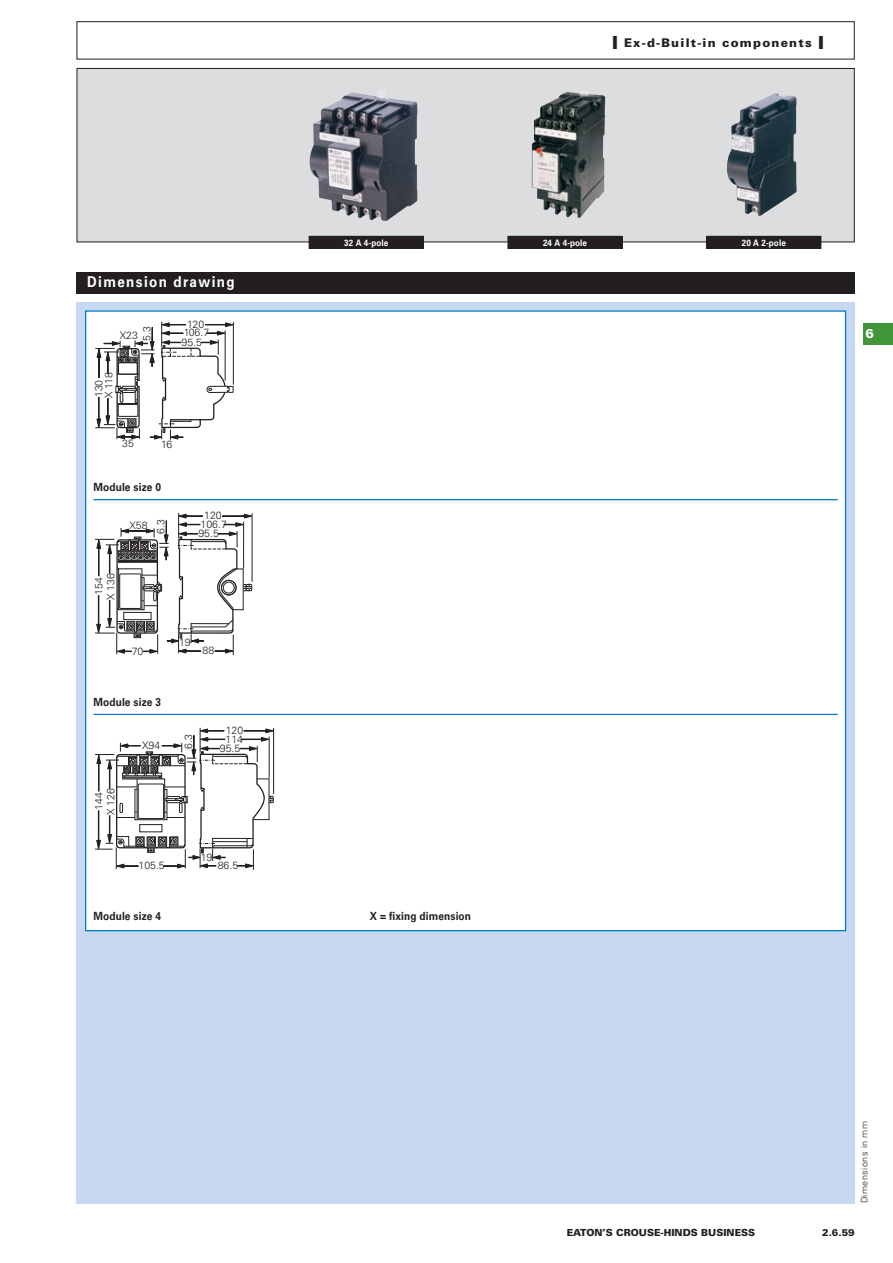
<style>
.page{position:relative;width:893px;height:1263px;background:#fff}
.page>*{position:absolute;margin:0;border:0;box-sizing:border-box;transform-origin:0 0}
.t1{font:700 15px "Univers LT Pro 65";letter-spacing:.1em;color:#fff;scale:.9 1}
.t2{font:900 12.75px "Univers LT Pro 75";color:#fff}
.t3{font:900 12px "Univers LT Pro 75";letter-spacing:.1em;color:#231f20}
.t4{font:700 11.25px "Univers LT Pro 65";letter-spacing:.01em;color:#231f20;scale:.9 1}
.t5{font:300 10.5px/9.3px "Univers LT Pro 45";color:#231f20}
.t6{font:900 9.75px "Univers LT Pro 75";color:#231f20}
.t7{font:700 9px "Univers LT Pro 65";letter-spacing:.01em;color:#fff;scale:.9 1}
.t8{font:300 9px "Univers LT Pro 45";letter-spacing:.05em;color:#231f20}
.s1{font-size:18px}
</style>
<div class="page">
<div style="left:863px;top:323px;width:30px;height:21px;background:#439539"></div>
<div style="left:77px;top:68px;width:777px;height:174px;background:#dcddde"></div>
<div style="left:77px;top:68px;width:778px;height:174px;border:1px solid #231f20"></div>
<img style="left:310px;top:90px;width:107px;height:131px">
<div style="left:309px;top:236px;width:114px;height:12px;background:#231f20"></div>
<div style="left:309px;top:236px;width:115px;height:13px;border:1px solid #231f20"></div>
<img style="left:532px;top:91px;width:50px;height:123px">
<div style="left:508px;top:236px;width:114px;height:12px;background:#231f20"></div>
<div style="left:508px;top:236px;width:114px;height:13px;border:1px solid #231f20"></div>
<img style="left:727px;top:93px;width:70px;height:123px">
<div style="left:707px;top:236px;width:114px;height:12px;background:#231f20"></div>
<div style="left:706px;top:236px;width:115px;height:13px;border:1px solid #231f20"></div>
<div style="left:77px;top:302px;width:778px;height:901px;background:#c7d8f0"></div>
<div style="left:86px;top:311px;width:760px;height:620px;background:#fff"></div>
<div style="left:77px;top:272px;width:778px;height:21px;background:#231f20"></div>
<hr style="left:94px;top:499px;width:744px;height:1px;background:#007ac2">
<svg style="left:95px;top:322px;width:139px;height:118px"></svg>
<hr style="left:94px;top:714px;width:744px;height:1px;background:#007ac2">
<hr style="left:252px;top:513px;width:1px;height:69px;background:#231f20">
<svg style="left:95px;top:513px;width:157px;height:142px"></svg>
<svg style="left:95px;top:728px;width:179px;height:142px"></svg>
<div style="left:77px;top:21px;width:778px;height:39px;border:1px solid #231f20"></div>
<p class="t3" style="left:612px;top:37px;width:213px"><span class="s1">I</span> Ex-d-Built-in components <span class="s1">I</span></p>
<h1 class="t1" style="left:87px;top:277px;width:166px">Dimension drawing</h1>
<p class="t5" style="left:120px;top:331px;width:20px">X23</p>
<p class="t5" style="left:143px;top:341px;width:16px;rotate:-90deg">5.3</p>
<p class="t5" style="left:95px;top:398px;width:27px;line-height:10.1px;rotate:-90deg">130<br>X 118</p>
<p class="t5" style="left:187px;top:320px;width:18px">120</p>
<p class="t5" style="left:182px;top:329px;width:29px">106.7<br>95.5</p>
<p class="t5" style="left:122px;top:440px;width:13px">35</p>
<p class="t5" style="left:161px;top:440px;width:13px">16</p>
<p class="t4" style="left:94px;top:483px;width:77px">Module size 0</p>
<p class="t5" style="left:130px;top:521px;width:20px">X58</p>
<p class="t5" style="left:157px;top:534px;width:16px;rotate:-90deg">6.3</p>
<p class="t5" style="left:107px;top:600px;width:28px;rotate:-90deg">X 136</p>
<p class="t5" style="left:95px;top:595px;width:19px;rotate:-90deg">154</p>
<p class="t5" style="left:204px;top:512px;width:19px">120</p>
<p class="t5" style="left:198px;top:520px;width:30px">106.7<br>95.5</p>
<p class="t5" style="left:179px;top:639px;width:13px">19</p>
<p class="t5" style="left:132px;top:647px;width:13px">70</p>
<p class="t5" style="left:202px;top:647px;width:13px">88</p>
<p class="t4" style="left:94px;top:697px;width:77px">Module size 3</p>
<p class="t5" style="left:107px;top:815px;width:28px;rotate:-90deg">X 126</p>
<p class="t5" style="left:95px;top:810px;width:19px;rotate:-90deg">144</p>
<p class="t5" style="left:142px;top:741px;width:20px">X94</p>
<p class="t5" style="left:185px;top:749px;width:16px;rotate:-90deg">6.3</p>
<p class="t5" style="left:226px;top:727px;width:19px">120</p>
<p class="t5" style="left:220px;top:735px;width:25px;text-align:center">114<br>95.5</p>
<p class="t5" style="left:201px;top:853px;width:13px">19</p>
<p class="t5" style="left:139px;top:862px;width:28px">105.5</p>
<p class="t5" style="left:218px;top:861px;width:22px">86.5</p>
<p class="t7" style="left:344px;top:239px;width:50px">32 A 4-pole</p>
<p class="t7" style="left:543px;top:239px;width:50px">24 A 4-pole</p>
<p class="t7" style="left:742px;top:239px;width:50px">20 A 2-pole</p>
<p class="t4" style="left:94px;top:912px;width:77px">Module size 4</p>
<p class="t4" style="left:370px;top:912px;width:114px">X = fixing dimension</p>
<p class="t2" style="left:865px;top:328px;width:10px">6</p>
<p class="t8" style="left:861px;top:1203px;width:84px;rotate:-90deg">Dimensions in mm</p>
<p class="t6" style="left:567px;top:1228px;width:190px">EATON’S CROUSE-HINDS BUSINESS</p>
<p class="t6" style="left:822px;top:1228px;width:34px">2.6.59</p>
</div>
